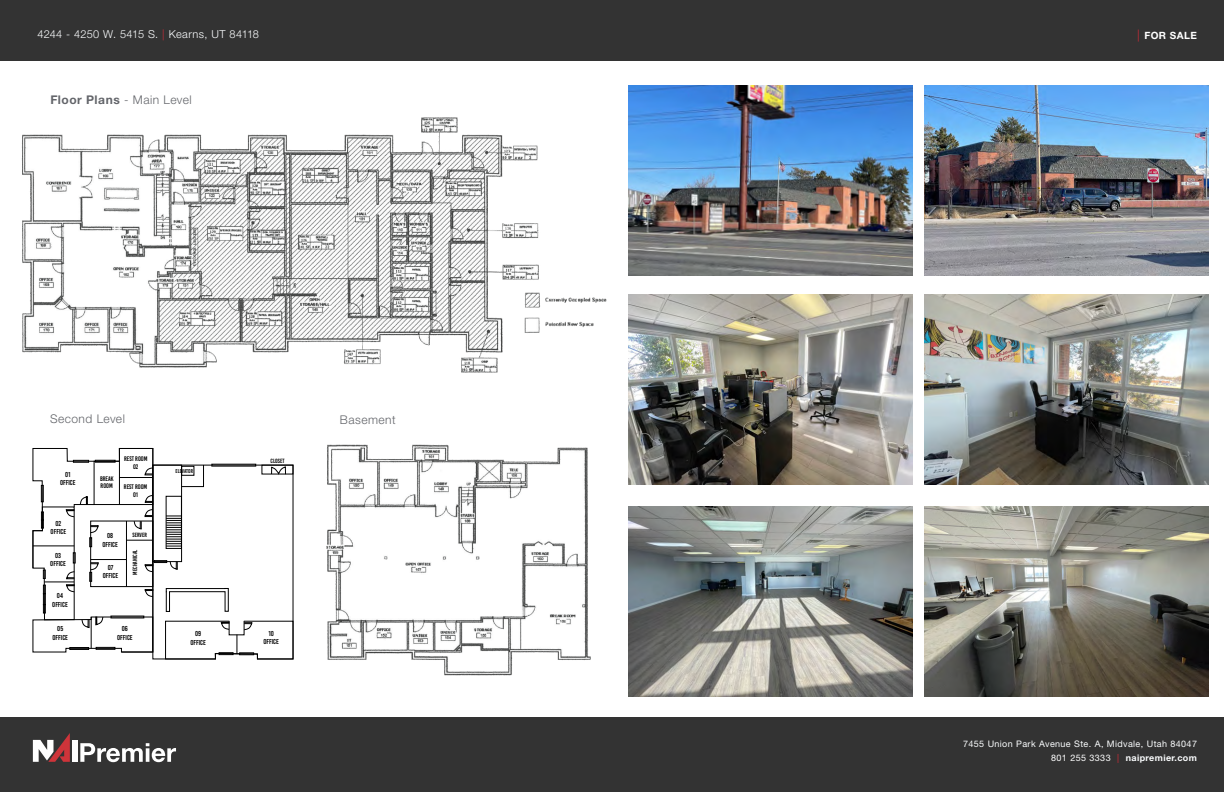
<style>
.page{position:relative;width:1224px;height:792px;background:#fff}
.page>*{position:absolute;margin:0;border:0;box-sizing:border-box;transform-origin:0 0}
.t1{font:700 12px "Helvetica Neue LT Std";letter-spacing:.045em;color:#63656a}
.t2{font:300 12px "Helvetica Neue LT Std";letter-spacing:.04em;color:#63656a}
.t3{font:300 11px "Helvetica Neue LT Std";letter-spacing:.02em;color:#fcfeff}
.t4{font:700 10px "Helvetica Neue LT Std";letter-spacing:.04em;color:#fff}
.t5{font:9px/13.5px "Helvetica Neue LT Std";letter-spacing:.04em;color:#fcfeff;text-align:right}
.t6{font:7.1px/8.6px "Bebas Kai";color:#000;text-align:center}
.t7{font:6.6px/8px "Bebas Kai";color:#000;text-align:center}
.t8{font:6.1px "Bebas Kai";color:#000}
.t9{font:5.6px "Bebas Kai";color:#000}
.s1{color:#ce2b38}
.s2{font-weight:300;font-size:12px;color:#ce2b38}
.s3{font-weight:300}
.s4{color:#fff}
.s5{font-weight:700}
</style>
<div class="page">
<svg style="left:32px;top:448px;width:262px;height:212px"></svg>
<img style="left:924px;top:85px;width:284px;height:190px">
<img style="left:924px;top:295px;width:284px;height:189px">
<img style="left:924px;top:507px;width:284px;height:190px">
<div style="left:0;top:0;width:612px;height:61px;background:#333"></div>
<div style="left:612px;top:0;width:612px;height:61px;background:#333"></div>
<div style="left:0;top:718px;width:612px;height:74px;background:#333"></div>
<div style="left:612px;top:718px;width:612px;height:74px;background:#333"></div>
<div style="left:72px;top:740px;width:6px;height:22px;background:#fff"></div>
<svg style="left:33px;top:733px;width:37px;height:29px"></svg>
<svg style="left:80px;top:743px;width:96px;height:19px"></svg>
<img style="left:629px;top:85px;width:283px;height:190px">
<img style="left:629px;top:507px;width:283px;height:190px">
<img style="left:629px;top:295px;width:283px;height:189px">
<img style="left:22px;top:117px;width:585px;height:256px">
<img style="left:326px;top:416px;width:305px;height:272px">
<h2 class="t3" style="left:38px;top:28px;width:223px">4244 - 4250 W. 5415 S. <span class="s1">|</span> Kearns, UT 84118</h2>
<h3 class="t4" style="left:1137px;top:30px;width:61px"><span class="s2">|</span> FOR SALE</h3>
<h1 class="t1" style="left:50px;top:92px;width:143px">Floor Plans <span class="s3">- Main Level</span></h1>
<h1 class="t2" style="left:50px;top:412px;width:76px">Second Level</h1>
<h1 class="t2" style="left:340px;top:412px;width:57px">Basement</h1>
<p class="t7" style="left:124px;top:455px;width:25px">REST ROOM<br>02</p>
<p class="t7" style="left:124px;top:483px;width:25px">REST ROOM<br>01</p>
<p class="t6" style="left:60px;top:470px;width:17px">01<br>OFFICE</p>
<p class="t6" style="left:51px;top:519px;width:17px">02<br>OFFICE</p>
<p class="t6" style="left:50px;top:551px;width:17px">03<br>OFFICE</p>
<p class="t6" style="left:52px;top:592px;width:17px">04<br>OFFICE</p>
<p class="t6" style="left:53px;top:625px;width:17px">05<br>OFFICE</p>
<p class="t6" style="left:117px;top:625px;width:17px">06<br>OFFICE</p>
<p class="t7" style="left:100px;top:476px;width:15px;line-height:6.6px;text-align:left">BREAK<br>ROOM</p>
<p class="t8" style="left:133px;top:531px;width:16px">SERVER</p>
<p class="t6" style="left:102px;top:532px;width:17px">08<br>OFFICE</p>
<p class="t8" style="left:132px;top:575px;width:26px;rotate:-90deg">MECHANICAL</p>
<p class="t6" style="left:103px;top:563px;width:17px">07<br>OFFICE</p>
<p class="t9" style="left:176px;top:468px;width:19px">ELEVATOR</p>
<p class="t6" style="left:190px;top:629px;width:17px">09<br>OFFICE</p>
<p class="t8" style="left:271px;top:458px;width:16px">CLOSET</p>
<p class="t6" style="left:263px;top:629px;width:17px">10<br>OFFICE</p>
<p class="t5" style="left:963px;top:737px;width:235px">7455 Union Park Avenue Ste. A, Midvale, Utah 84047<br><span class="s4">801 255 3333</span> <span class="s1">|</span> <span class="s5">naipremier.com</span></p>
</div>
